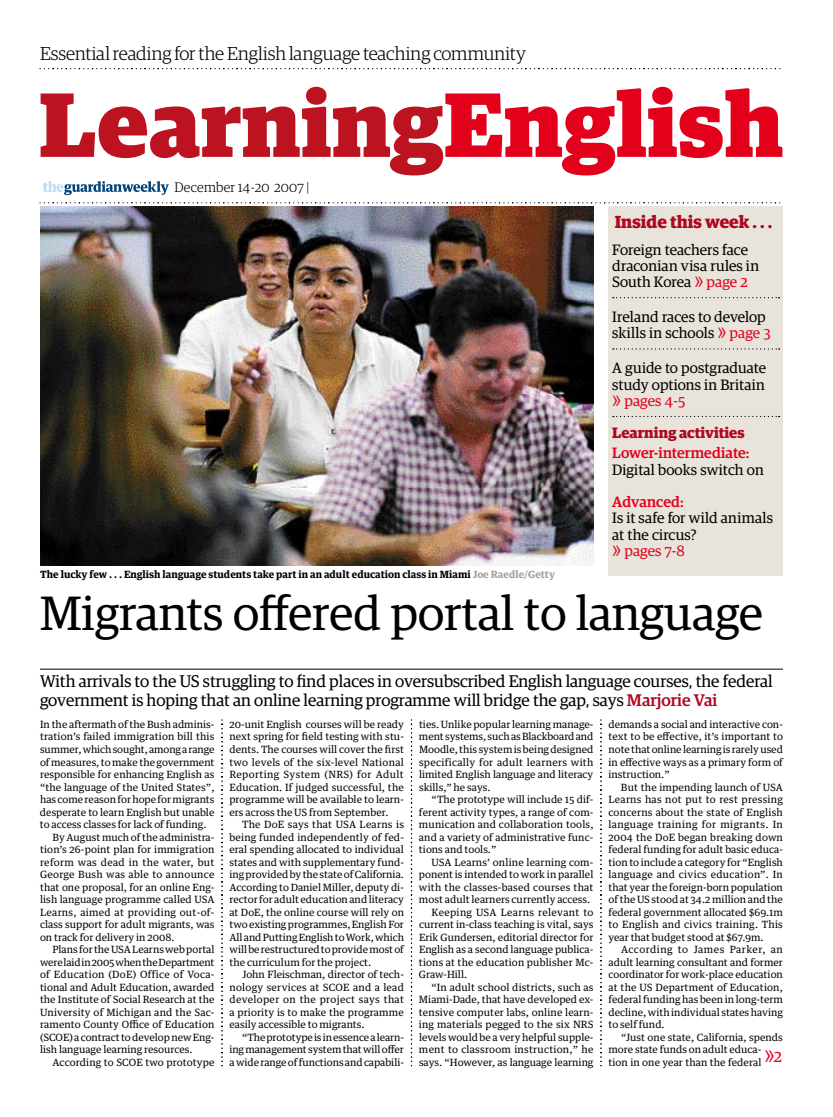
<style>
.page{position:relative;width:833px;height:1117px;background:#fff}
.page>*{position:absolute;margin:0;border:0;box-sizing:border-box;transform-origin:0 0}
.t1{font:48.12px "DE3 Display Egyptian";letter-spacing:.005em;color:#000}
.t2{font:300 18.75px "DE2 Display Egyptian";color:#000}
.t3{font:700 17.5px "DE6 Display Egyptian";color:#af071f}
.t4{font:16.88px/18.8px "DE3 Display Egyptian";color:#000}
.t5{font:16.88px "DE3 Display Egyptian";color:#e2001a}
.t6{font:15px/16.2px "DE3 Display Egyptian";letter-spacing:.005em;color:#000}
.t7{font:500 15px "DE4 Display Egyptian";color:#e2001a}
.t8{font:15px "DE3 Display Egyptian";letter-spacing:.01em;color:#e2001a}
.t9{font:700 15px "DE6 Display Egyptian";color:#af071f}
.t10{font:300 13.75px "DE2 Display Egyptian";letter-spacing:.015em;color:#000}
.t11{font:10px/12.5px "TE32 Text Egyptian";color:#000;text-align:justify}
.t12{font:700 10px "TE32 Text Egyptian";color:#000}
.t13{font:10px "TE32 Text Egyptian";letter-spacing:.03em;color:#000}
.t14{font:10px "TE32 Text Egyptian";letter-spacing:.02em;color:#000}
.t15{font:10px "TE32 Text Egyptian";letter-spacing:.025em;color:#000}
.s1{color:#a6a19b}
.s2{color:#e2001a}
.s3{font-family:"DE4 Display Egyptian";font-weight:500;color:#af071f}
</style>
<div class="page">
<svg style="left:42px;top:181px;width:127px;height:14px"></svg>
<svg style="left:41px;top:87px;width:741px;height:88px"></svg>
<img style="left:40px;top:206px;width:553px;height:359px">
<hr style="left:40px;top:668px;width:742px;height:1px;background:#000">
<svg style="left:221px;top:719px;width:1px;height:343px"></svg>
<div style="left:608px;top:206px;width:174px;height:370px;background:#e8e4db"></div>
<svg style="left:612px;top:297px;width:167px;height:1px"></svg>
<svg style="left:612px;top:348px;width:167px;height:1px"></svg>
<svg style="left:612px;top:416px;width:167px;height:1px"></svg>
<svg style="left:411px;top:719px;width:1px;height:343px"></svg>
<svg style="left:600px;top:719px;width:1px;height:343px"></svg>
<svg style="left:40px;top:68px;width:741px;height:1px"></svg>
<svg style="left:40px;top:202px;width:741px;height:1px"></svg>
<h2 class="t2" style="left:40px;top:43px;width:487px">Essential reading for the English language teaching community</h2>
<h3 class="t10" style="left:174px;top:179px;width:136px">December 14-20 2007 |</h3>
<p class="t12" style="left:40px;top:568px;width:516px">The lucky few . . . English language students take part in an adult education class in Miami <span class="s1">Joe Raedle/Getty</span></p>
<h3 class="t3" style="left:614px;top:211px;width:159px">Inside this week . . .</h3>
<h3 class="t6" style="left:612px;top:241px;width:148px">Foreign teachers face draconian visa rules in<br>South Korea <span class="s2">→ page 2</span></h3>
<h3 class="t6" style="left:612px;top:308px;width:160px">Ireland races to develop skills in schools <span class="s2">→ page 3</span></h3>
<h3 class="t6" style="left:612px;top:360px;width:155px">A guide to postgraduate study options in Britain</h3>
<h3 class="t8" style="left:612px;top:392px;width:75px">→ pages 4-5</h3>
<h3 class="t9" style="left:612px;top:424px;width:134px">Learning activities</h3>
<h3 class="t7" style="left:612px;top:444px;width:139px">Lower-intermediate:</h3>
<h3 class="t6" style="left:612px;top:461px;width:153px">Digital books switch on</h3>
<h3 class="t7" style="left:612px;top:493px;width:73px">Advanced:</h3>
<h3 class="t6" style="left:612px;top:510px;width:162px">Is it safe for wild animals at the circus?</h3>
<h3 class="t8" style="left:612px;top:542px;width:74px">→ pages 7-8</h3>
<h1 class="t1" style="left:40px;top:585px;width:724px">Migrants offered portal to language</h1>
<h3 class="t4" style="left:40px;top:671px;width:734px">With arrivals to the US struggling to find places in oversubscribed English language courses, the federal government is hoping that an online learning programme will bridge the gap, says <span class="s3">Marjorie Vai</span></h3>
<p class="t11" style="left:40px;top:717px;width:176px">In the aftermath of the Bush adminis-</p>
<p class="t11" style="left:40px;top:730px;width:176px">tration’s failed immigration bill this</p>
<p class="t11" style="left:40px;top:742px;width:176px">summer,whichsought,amongarange</p>
<p class="t11" style="left:40px;top:755px;width:176px">ofmeasures,tomake the government</p>
<p class="t11" style="left:40px;top:767px;width:176px">responsible for enhancing English as</p>
<p class="t11" style="left:40px;top:780px;width:176px">“the language of the United States”,</p>
<p class="t11" style="left:40px;top:792px;width:176px">has comereasonforhopeformigrants</p>
<p class="t11" style="left:40px;top:805px;width:176px">desperate to learn English but unable</p>
<p class="t11" style="left:40px;top:817px;width:168px">to access classes for lack of funding.</p>
<p class="t11" style="left:52px;top:830px;width:163px">By August much of the administra-</p>
<p class="t11" style="left:40px;top:842px;width:176px">tion’s 26-point plan for immigration</p>
<p class="t13" style="left:40px;top:855px;width:176px">reform was dead in the water, but</p>
<p class="t15" style="left:40px;top:868px;width:176px">George Bush was able to announce</p>
<p class="t11" style="left:40px;top:880px;width:176px">that one proposal, for an online Eng-</p>
<p class="t11" style="left:40px;top:892px;width:176px">lish language programme called USA</p>
<p class="t15" style="left:40px;top:905px;width:176px">Learns, aimed at providing out-of-</p>
<p class="t11" style="left:40px;top:917px;width:176px">class support for adult migrants, was</p>
<p class="t11" style="left:40px;top:930px;width:136px">on track for delivery in 2008.</p>
<p class="t11" style="left:53px;top:942px;width:163px">Plans for theUSALearnswebportal</p>
<p class="t11" style="left:40px;top:955px;width:176px">werelaidin2005whentheDepartment</p>
<p class="t13" style="left:40px;top:968px;width:176px">of Education (DoE) Office of Voca-</p>
<p class="t11" style="left:40px;top:980px;width:176px">tional and Adult Education, awarded</p>
<p class="t11" style="left:40px;top:992px;width:176px">the Institute of Social Research at the</p>
<p class="t11" style="left:40px;top:1005px;width:176px">University of Michigan and the Sac-</p>
<p class="t11" style="left:40px;top:1017px;width:176px">ramento County Office of Education</p>
<p class="t11" style="left:40px;top:1030px;width:176px">(SCOE) a contracttodevelopnewEng-</p>
<p class="t11" style="left:40px;top:1042px;width:154px">lish language learning resources.</p>
<p class="t11" style="left:53px;top:1055px;width:163px">According to SCOE two prototype</p>
<p class="t11" style="left:229px;top:717px;width:176px">20-unit English courses will be ready next spring for field testing with stu&shy;dents. The courses will cover the first two levels of the six-level National Reporting System (NRS) for Adult Education. If judged successful, the programme will be available to learn&shy;ers across the US from September.</p>
<p class="t11" style="left:229px;top:817px;width:176px;text-indent:13px">The DoE says that USA Learns is being funded independently of fed&shy;eral spending allocated to individual states and with supplementary fund&shy;ingprovidedbythestateofCalifornia.<br>According to Daniel Miller, deputy di&shy;rector for adult educationandliteracy at DoE, the online course will rely on twoexistingprogrammes,EnglishFor AllandPuttingEnglishtoWork,which willberestructuredtoprovidemostof the curriculum for the project.</p>
<p class="t11" style="left:229px;top:967px;width:176px;text-indent:13px">John Fleischman, director of tech&shy;nology services at SCOE and a lead developer on the project says that a priority is to make the programme easily accessible to migrants.</p>
<p class="t11" style="left:229px;top:1030px;width:176px;text-indent:13px">“Theprototypeisinessencealearn&shy;ingmanagement systemthatwilloffer awiderangeoffunctionsandcapabili-</p>
<p class="t11" style="left:419px;top:717px;width:176px">ties. Unlike popular learning manage&shy;ment systems, suchasBlackboardand Moodle,this systemisbeingdesigned specifically for adult learners with limited English language and literacy skills,” he says.</p>
<p class="t11" style="left:419px;top:792px;width:176px;text-indent:13px">“The prototype will include 15 dif&shy;ferent activity types, a range of com&shy;munication and collaboration tools, and a variety of administrative func&shy;tions and tools.”</p>
<p class="t11" style="left:431px;top:855px;width:163px">USA Learns’ online learning com-</p>
<p class="t11" style="left:419px;top:867px;width:176px">ponent is intended to work in parallel</p>
<p class="t14" style="left:419px;top:880px;width:176px">with the classes-based courses that</p>
<p class="t11" style="left:419px;top:892px;width:173px">most adult learners currently access.</p>
<p class="t13" style="left:431px;top:905px;width:163px">Keeping USA Learns relevant to</p>
<p class="t11" style="left:419px;top:917px;width:176px">current in-class teaching is vital, says</p>
<p class="t11" style="left:419px;top:930px;width:176px">Erik Gundersen, editorial director for</p>
<p class="t11" style="left:419px;top:942px;width:176px">English as a second language publica-</p>
<p class="t11" style="left:419px;top:955px;width:176px">tions at the education publisher Mc-</p>
<p class="t11" style="left:419px;top:967px;width:50px">Graw-Hill.</p>
<p class="t11" style="left:431px;top:980px;width:163px">“In adult school districts, such as</p>
<p class="t11" style="left:419px;top:992px;width:176px">Miami-Dade, that have developed ex-</p>
<p class="t11" style="left:419px;top:1005px;width:176px">tensive computer labs, online learn-</p>
<p class="t11" style="left:419px;top:1017px;width:176px">ing materials pegged to the six NRS</p>
<p class="t11" style="left:419px;top:1030px;width:176px">levels would be a very helpful supple-</p>
<p class="t14" style="left:419px;top:1042px;width:176px">ment to classroom instruction,” he</p>
<p class="t11" style="left:419px;top:1055px;width:176px">says. “However, as language learning</p>
<p class="t11" style="left:608px;top:717px;width:176px">-demands a social and interactive con&shy;text to be effective, it’s important to notethatonlinelearningis rarelyused in effective ways as a primary form of instruction.”</p>
<p class="t11" style="left:608px;top:780px;width:176px;text-indent:13px">But the impending launch of USA Learns has not put to rest pressing concerns about the state of English language training for migrants. In 2004 the DoE began breaking down federal funding for adult basic educa&shy;tion to include a category for “English language and civics education”. In that year the foreign-born population of the US stood at 34.2 million and the federal government allocated $69.1m to English and civics training. This year that budget stood at $67.9m.</p>
<p class="t11" style="left:608px;top:942px;width:176px;text-indent:13px">According to James Parker, an adult learning consultant and former coordinator for work-place education at the US Department of Education, federal funding has been in long-term decline, with individual states having to self fund.</p>
<p class="t11" style="left:608px;top:1030px;width:176px;text-align:left;text-indent:13px">“Just one state, California, spends more state funds on adult educa&shy;tion in one year than the federal</p>
<h3 class="t5" style="left:764px;top:1046px;width:19px">≥2</h3>
</div>
